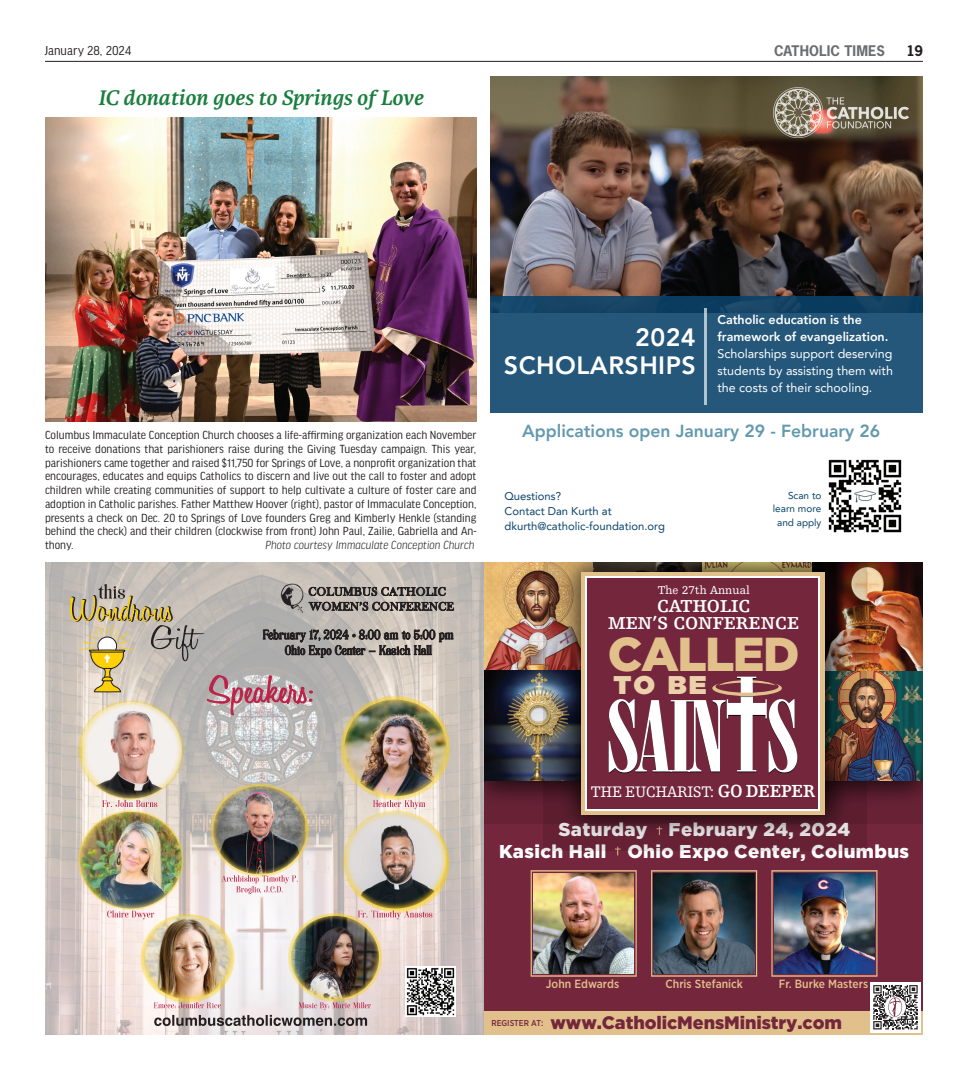
<style>
.page{position:relative;width:968px;height:1080px;background:#fff}
.page>*{position:absolute;margin:0;border:0;box-sizing:border-box;transform-origin:0 0}
.t1{font:900 47.62px "Gotham";letter-spacing:-.035em;color:#e2c08b}
.t2{font:25.62px "Gotham Ultra";color:#ead1aa;scale:1.04 1}
.t3{font:800 25px/28.1px "Avenir LT Pro";letter-spacing:.015em;color:#fff;text-align:right}
.t4{font:italic 700 22.5px "Karmina";color:#197e3e}
.t5{font:900 18.62px/21.6px "Gotham";letter-spacing:.02em;color:#fff;text-align:center}
.t6{font:700 18.25px/16.1px "Humanist Slabserif 712 BT";color:#fff;text-align:center}
.t7{font:900 18px "Gotham";letter-spacing:-.005em;color:#73263c}
.t8{font:800 17.5px "Avenir LT Pro";color:#6299ae}
.t9{font:16.12px "Humanist Slabserif 712 BT";letter-spacing:-.015em;color:#fff;scale:.95 1}
.t10{font:13.75px "Good Headline Pro Narr";letter-spacing:.005em;color:#231f20}
.t11{font:700 13.75px "News Gothic Std";letter-spacing:.01em;color:#6c6d70}
.t12{font:700 13.75px "News Gothic Std";color:#231f20}
.t13{font:12.5px/13.8px "Good Headline Pro Narr";color:#231f20;text-align:justify}
.t14{font:12.5px/16.9px "Avenir LT Pro";color:#fff;text-align:justify}
.t15{font:800 12.5px/16.9px "Avenir LT Pro";color:#fff}
.t16{font:italic 300 12.5px "Good Headline Pro Narr";color:#231f20}
.t17{font:12px "Humanist Slabserif 712 BT";color:#fff}
.t18{font:500 11.88px "Gotham Narrow";color:#e2c08b}
.t19{font:11.25px/15px "Avenir LT Pro";color:#094269}
.t20{font:10px/13.4px "Avenir LT Pro";color:#094269;text-align:right}
.t21{font:500 8.5px "Gotham Narrow";color:#73263c}
.s1{font-weight:700;font-size:18.5px}
</style>
<div class="page">
<hr style="left:45px;top:61px;width:877px;height:1px;background:#231f20">
<img style="left:45px;top:563px;width:439px;height:472px">
<div style="left:484px;top:564px;width:438px;height:471px;background:#73263c"></div>
<div style="left:484px;top:563px;width:438px;height:260px;background:#231f20;opacity:.93"></div>
<img style="left:484px;top:563px;width:438px;height:218px">
<div style="left:484px;top:1011px;width:438px;height:24px;background:#e2c08b"></div>
<img style="left:771px;top:870px;width:106px;height:107px">
<img style="left:530px;top:870px;width:106px;height:107px">
<img style="left:651px;top:870px;width:106px;height:107px">
<div style="left:544px;top:563px;width:323px;height:288px;background:#231f20;opacity:.98"></div>
<div style="left:581px;top:572px;width:243px;height:243px;background:#e2c08b"></div>
<div style="left:585px;top:576px;width:235px;height:234px;background:#fff"></div>
<div style="left:587px;top:578px;width:231px;height:231px;background:#73263c"></div>
<svg style="left:608px;top:677px;width:189px;height:96px"></svg>
<div style="left:870px;top:982px;width:50px;height:51px;background:linear-gradient(to right,#fff,#fff)"></div>
<svg style="left:873px;top:985px;width:44px;height:44px;background:#969293"></svg>
<svg style="left:70px;top:584px;width:384px;height:131px;background:#b4aba2"></svg>
<svg style="left:358px;top:910px;width:74px;height:10px"></svg>
<img style="left:345px;top:812px;width:101px;height:97px">
<svg style="left:140px;top:914px;width:94px;height:89px"></svg>
<img style="left:143px;top:916px;width:88px;height:83px">
<svg style="left:288px;top:913px;width:94px;height:89px"></svg>
<img style="left:291px;top:916px;width:88px;height:83px">
<svg style="left:107px;top:910px;width:47px;height:10px"></svg>
<img style="left:80px;top:812px;width:102px;height:97px">
<svg style="left:373px;top:800px;width:52px;height:9px"></svg>
<svg style="left:340px;top:696px;width:110px;height:104px"></svg>
<img style="left:344px;top:700px;width:102px;height:96px">
<img style="left:82px;top:702px;width:100px;height:97px">
<svg style="left:102px;top:800px;width:55px;height:7px"></svg>
<svg style="left:210px;top:784px;width:99px;height:93px"></svg>
<img style="left:213px;top:786px;width:92px;height:88px">
<svg style="left:221px;top:875px;width:77px;height:19px"></svg>
<img style="left:405px;top:966px;width:50px;height:50px">
<svg style="left:154px;top:1002px;width:217px;height:24px;background:#c0b2b4"></svg>
<img style="left:828px;top:459px;width:74px;height:74px">
<img style="left:490px;top:77px;width:432px;height:219px">
<svg style="left:490px;top:296px;width:432px;height:117px;background:#215376"></svg>
<img style="left:773px;top:88px;width:135px;height:49px">
<hr style="left:704px;top:308px;width:3px;height:96px;background:#fff">
<img style="left:45px;top:117px;width:431px;height:305px">
<p class="t10" style="left:45px;top:44px;width:88px">January 28, 2024</p>
<p class="t11" style="left:774px;top:41px;width:112px">CATHOLIC TIMES</p>
<p class="t12" style="left:906px;top:41px;width:18px">19</p>
<h3 class="t4" style="left:98px;top:85px;width:326px">IC donation goes to Springs of Love</h3>
<p class="t13" style="left:45px;top:428px;width:433px">Columbus Immaculate Conception Church chooses a life-affirming organization each November to receive donations that parishioners raise during the Giving Tuesday campaign. This year, parishioners came together and raised $11,750 for Springs of Love, a nonprofit organization that encourages, educates and equips Catholics to discern and live out the call to foster and adopt children while creating communities of support to help cultivate a culture of foster care and adoption in Catholic parishes. Father Matthew Hoover (right), pastor of Immaculate Conception, presents a check on Dec. 20 to Springs of Love founders Greg and Kimberly Henkle (standing behind the check) and their children (clockwise from front) John Paul, Zailie, Gabriella and An&shy;thony.</p>
<p class="t16" style="left:265px;top:539px;width:211px">Photo courtesy Immaculate Conception Church</p>
<p class="t15" style="left:717px;top:311px;width:173px">Catholic education is the framework of evangelization.</p>
<p class="t14" style="left:717px;top:345px;width:177px">Scholarships support deserving students by assisting them with the costs of their schooling.</p>
<h3 class="t8" style="left:522px;top:420px;width:359px">Applications open January 29 - February 26</h3>
<h3 class="t3" style="left:504px;top:324px;width:193px">2024<br>SCHOLARSHIPS</h3>
<p class="t19" style="left:504px;top:488px;width:162px">Questions?<br>Contact Dan Kurth at dkurth@catholic-foundation.org</p>
<p class="t20" style="left:772px;top:489px;width:50px">Scan to learn more and apply</p>
<p class="t17" style="left:657px;top:583px;width:94px">The 27th Annual</p>
<h3 class="t6" style="left:608px;top:598px;width:192px">CATHOLIC<br>MEN’S CONFERENCE</h3>
<h1 class="t1" style="left:608px;top:627px;width:193px">CALLED</h1>
<h2 class="t2" style="left:613px;top:670px;width:91px">TO BE</h2>
<p class="t9" style="left:590px;top:782px;width:238px">THE EUCHARIST: <span class="s1">GO DEEPER</span></p>
<h3 class="t5" style="left:499px;top:818px;width:411px">Saturday February 24, 2024<br>Kasich Hall Ohio Expo Center, Columbus</h3>
<p class="t18" style="left:546px;top:976px;width:75px">John Edwards</p>
<p class="t18" style="left:665px;top:976px;width:79px">Chris Stefanick</p>
<p class="t18" style="left:779px;top:976px;width:91px">Fr. Burke Masters</p>
<h3 class="t7" style="left:550px;top:1012px;width:293px">www.CatholicMensMinistry.com</h3>
<p class="t21" style="left:491px;top:1018px;width:53px">REGISTER AT:</p>
</div>
